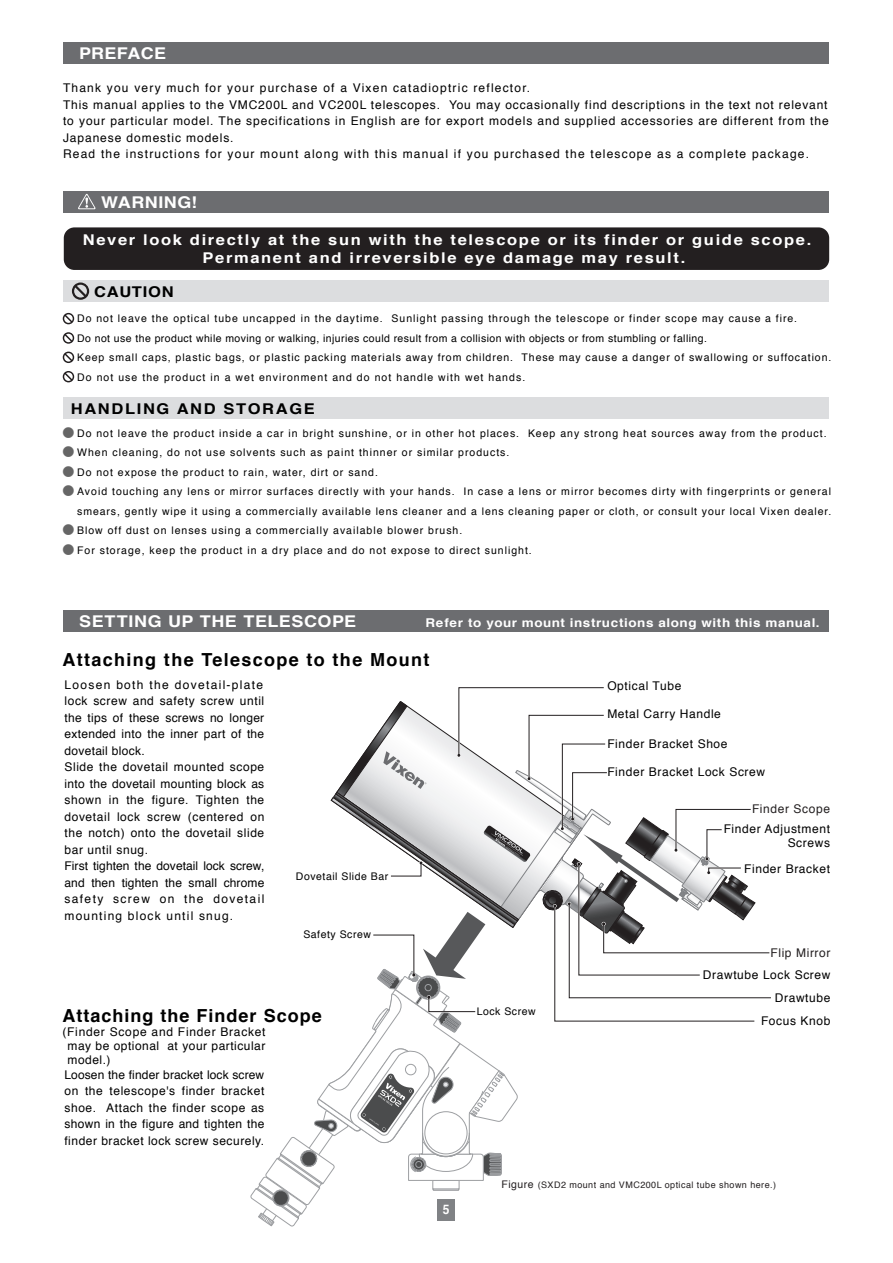
<style>
.page{position:relative;width:893px;height:1263px;background:#fff}
.page>*{position:absolute;margin:0;border:0;box-sizing:border-box;transform-origin:0 0}
.t1{font:700 18px "Helvetica";letter-spacing:.075em;color:#000}
.t2{font:700 18px "Helvetica";letter-spacing:.055em;color:#000}
.t3{font:700 16.2px "Helvetica";letter-spacing:.025em;color:#fff;scale:1.11 1}
.t4{font:700 14.85px/18px "Helvetica";letter-spacing:.1em;color:#fff;text-align:center;scale:1.11 1}
.t5{font:700 14.85px "Helvetica";letter-spacing:.1em;color:#000;scale:1.11 1}
.t6{font:700 14.85px "Helvetica";letter-spacing:.045em;color:#000;scale:1.11 1}
.t7{font:700 13.2px "Helvetica";color:#fff;scale:.92 1}
.t8{font:700 12.15px "Helvetica";letter-spacing:.04em;color:#fff;scale:1.11 1}
.t9{font:12px/16.5px "Helvetica";letter-spacing:.05em;color:#000}
.t10{font:12px/16.5px "Helvetica";letter-spacing:.075em;color:#000}
.t11{font:12px "Helvetica";letter-spacing:.05em;color:#231f20}
.t12{font:12px/19.5px "DFHS Gothic W3 MP RKSJ H";color:#666;text-align:justify}
.t13{font:10.5px/19.5px "Helvetica";letter-spacing:.095em;color:#000}
.t14{font:10.5px "Helvetica";letter-spacing:.05em;color:#000}
.t15{font:9px "Helvetica";letter-spacing:.05em;color:#231f20}
.s1{font-size:10.5px}
</style>
<div class="page">
<div style="left:64px;top:281px;width:765px;height:21px;background:#dcdddf"></div>
<div style="left:64px;top:397px;width:765px;height:22px;background:#dcdddf"></div>
<div style="left:64px;top:227px;width:765px;height:43px;background:#231f20;border-radius:11px"></div>
<svg style="left:63px;top:313px;width:11px;height:11px"></svg>
<svg style="left:63px;top:332px;width:11px;height:12px"></svg>
<svg style="left:63px;top:352px;width:11px;height:11px"></svg>
<svg style="left:63px;top:371px;width:11px;height:11px"></svg>
<svg style="left:72px;top:282px;width:17px;height:18px"></svg>
<div style="left:64px;top:42px;width:765px;height:22px;background:#6c6d70"></div>
<div style="left:64px;top:191px;width:765px;height:21px;background:#6c6d70"></div>
<div style="left:64px;top:610px;width:765px;height:22px;background:#6c6d70"></div>
<svg style="left:78px;top:194px;width:18px;height:15px"></svg>
<svg style="left:250px;top:687px;width:521px;height:540px"></svg>
<h2 class="t3" style="left:79px;top:41px;width:80px">PREFACE</h2>
<p class="t10" style="left:63px;top:80px;width:767px">Thank you very much for your purchase of a Vixen catadioptric reflector.<br>This manual applies to the VMC200L and VC200L telescopes. You may occasionally find descriptions in the text not relevant to your particular model. The specifications in English are for export models and supplied accessories are different from the Japanese domestic models.<br>Read the instructions for your mount along with this manual if you purchased the telescope as a complete package.</p>
<h2 class="t3" style="left:101px;top:189px;width:88px">WARNING!</h2>
<h3 class="t4" style="left:83px;top:231px;width:658px">Never look directly at the sun with the telescope or its finder or guide scope.<br>Permanent and irreversible eye damage may result.</h3>
<h3 class="t6" style="left:94px;top:279px;width:73px">CAUTION</h3>
<p class="t13" style="left:77px;top:309px;width:756px">Do not leave the optical tube uncapped in the daytime. Sunlight passing through the telescope or finder scope may cause a fire.<br>Do not use the product while moving or walking, injuries could result from a collision with objects or from stumbling or falling.<br>Keep small caps, plastic bags, or plastic packing materials away from children. These may cause a danger of swallowing or suffocation.<br>Do not use the product in a wet environment and do not handle with wet hands.</p>
<h3 class="t5" style="left:71px;top:397px;width:221px">HANDLING AND STORAGE</h3>
<p class="t12" style="left:62px;top:422px;width:13px">● ● ● ●</p>
<p class="t12" style="left:62px;top:520px;width:13px">● ●</p>
<p class="t13" style="left:77px;top:423px;width:756px">Do not leave the product inside a car in bright sunshine, or in other hot places. Keep any strong heat sources away from the product.<br>When cleaning, do not use solvents such as paint thinner or similar products.<br>Do not expose the product to rain, water, dirt or sand.<br>Avoid touching any lens or mirror surfaces directly with your hands. In case a lens or mirror becomes dirty with fingerprints or general smears, gently wipe it using a commercially available lens cleaner and a lens cleaning paper or cloth, or consult your local Vixen dealer.<br>Blow off dust on lenses using a commercially available blower brush.<br>For storage, keep the product in a dry place and do not expose to direct sunlight.</p>
<h2 class="t3" style="left:79px;top:608px;width:251px">SETTING UP THE TELESCOPE</h2>
<p class="t8" style="left:426px;top:612px;width:357px">Refer to your mount instructions along with this manual.</p>
<h1 class="t1" style="left:62px;top:645px;width:368px">Attaching the Telescope to the Mount</h1>
<p class="t9" style="left:64px;top:677px;width:201px">Loosen both the dovetail-plate lock screw and safety screw until the tips of these screws no longer extended into the inner part of the dovetail block.<br>Slide the dovetail mounted scope into the dovetail mounting block as shown in the figure. Tighten the dovetail lock screw (centered on the notch) onto the dovetail slide bar until snug.<br>First tighten the dovetail lock screw, and then tighten the small chrome safety screw on the dovetail mounting block until snug.</p>
<p class="t14" style="left:296px;top:868px;width:94px">Dovetail Slide Bar</p>
<p class="t14" style="left:303px;top:926px;width:69px">Safety Screw</p>
<h1 class="t2" style="left:62px;top:1001px;width:261px">Attaching the Finder Scope</h1>
<p class="t9" style="left:62px;top:1025px;width:205px;line-height:14.2px">(Finder Scope and Finder Bracket may be optional at your particular model.)<br>Loosen the finder bracket lock screw</p>
<p class="t9" style="left:64px;top:1083px;width:201px;text-align:justify">on the telescope's finder bracket shoe. Attach the finder scope as shown in the figure and tighten the finder bracket lock screw securely.</p>
<p class="t7" style="left:443px;top:1199px;width:9px">5</p>
<p class="t9" style="left:607px;top:678px;width:75px">Optical Tube</p>
<p class="t9" style="left:607px;top:706px;width:115px">Metal Carry Handle</p>
<p class="t9" style="left:607px;top:735px;width:122px">Finder Bracket Shoe</p>
<p class="t9" style="left:607px;top:764px;width:159px">Finder Bracket Lock Screw</p>
<p class="t11" style="left:752px;top:799px;width:79px">Finder Scope</p>
<p class="t9" style="left:724px;top:822px;width:108px;line-height:14.2px;text-align:right">Finder Adjustment<br>Screws</p>
<p class="t9" style="left:744px;top:861px;width:87px">Finder Bracket</p>
<p class="t11" style="left:770px;top:943px;width:61px">Flip Mirror</p>
<p class="t9" style="left:703px;top:967px;width:129px">Drawtube Lock Screw</p>
<p class="t14" style="left:477px;top:1004px;width:60px">Lock Screw</p>
<p class="t9" style="left:775px;top:990px;width:57px">Drawtube</p>
<p class="t9" style="left:761px;top:1013px;width:71px">Focus Knob</p>
<p class="t15" style="left:501px;top:1178px;width:276px"><span class="s1">Figure</span> (SXD2 mount and VMC200L optical tube shown here.)</p>
</div>
